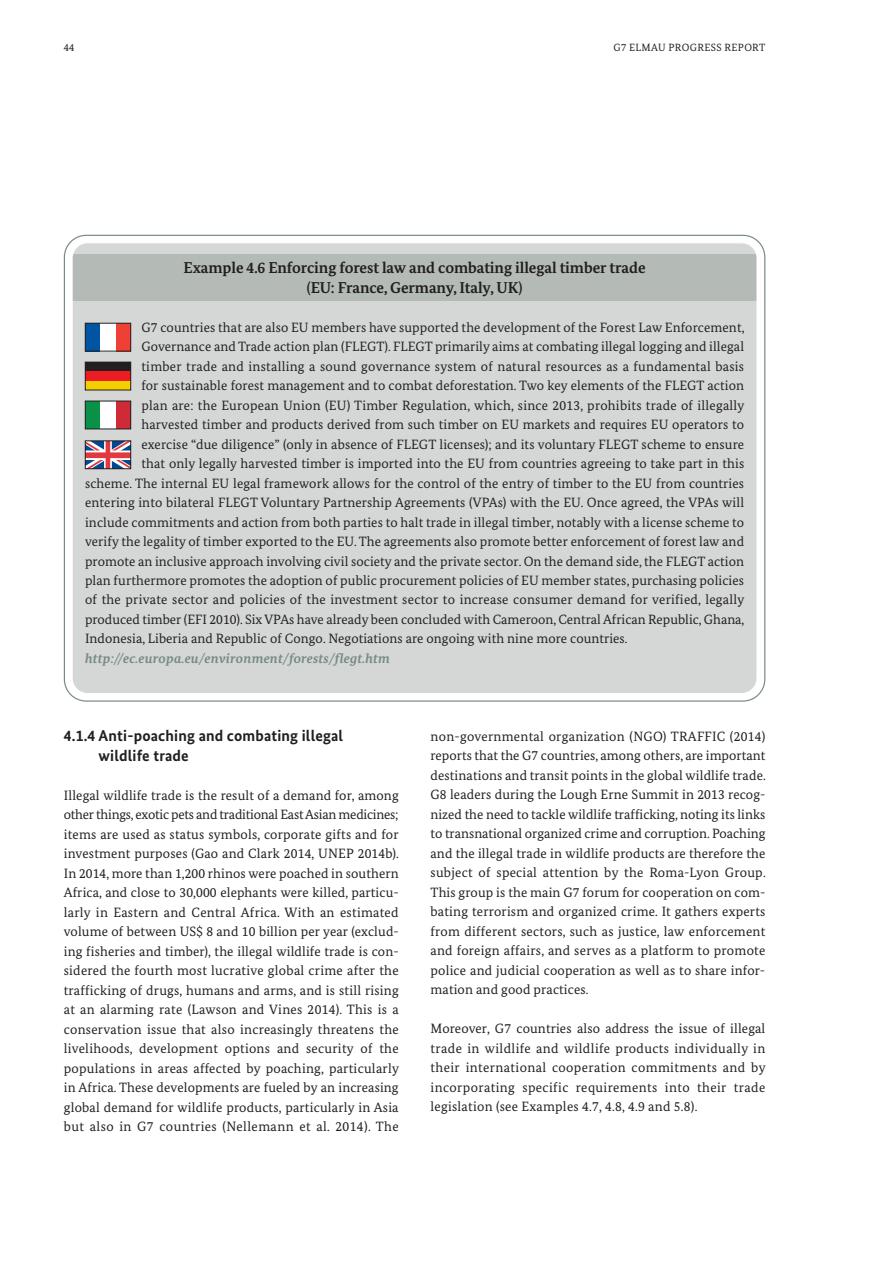
<style>
.page{position:relative;width:893px;height:1263px;background:#fff}
.page>*{position:absolute;margin:0;border:0;box-sizing:border-box;transform-origin:0 0}
.t1{font:700 15.75px/19.5px "Bundes Serif";letter-spacing:-.005em;color:#231f20;text-align:center}
.t2{font:700 15.75px/19.5px "Bundes Sans";letter-spacing:.01em;color:#231f20}
.t3{font:13.5px/19.5px "Bundes Serif";letter-spacing:.01em;color:#231f20;text-align:justify}
.t4{font:italic 700 13.5px "Bundes Serif";letter-spacing:.015em;color:#778a83}
.t5{font:10.5px "Bundes Serif";letter-spacing:.035em;color:#231f20}
</style>
<div class="page">
<svg style="left:64px;top:235px;width:701px;height:467px"></svg>
<svg style="left:71px;top:242px;width:687px;height:452px;background:#d0d4d3"></svg>
<div style="left:85px;top:323px;width:15px;height:28px;background:#0055a2"></div>
<div style="left:116px;top:323px;width:15px;height:28px;background:#ef4035"></div>
<div style="left:100px;top:323px;width:16px;height:28px;background:#fff"></div>
<div style="left:85px;top:323px;width:46px;height:28px;border:1px solid #231f20"></div>
<div style="left:85px;top:362px;width:46px;height:9px;background:#231f20"></div>
<div style="left:85px;top:381px;width:46px;height:9px;background:#f5ce00"></div>
<div style="left:85px;top:371px;width:46px;height:10px;background:#ed1c24"></div>
<div style="left:85px;top:362px;width:46px;height:28px;border:1px solid #231f20"></div>
<div style="left:116px;top:401px;width:15px;height:28px;background:#ce2b36"></div>
<div style="left:85px;top:401px;width:15px;height:28px;background:#099247"></div>
<div style="left:100px;top:401px;width:16px;height:28px;background:#fff"></div>
<div style="left:85px;top:401px;width:46px;height:28px;border:1px solid #231f20"></div>
<svg style="left:87px;top:443px;width:42px;height:24px"></svg>
<div style="left:85px;top:441px;width:46px;height:28px;border:1px solid #231f20"></div>
<p class="t5" style="left:64px;top:43px;width:12px">44</p>
<p class="t5" style="left:614px;top:43px;width:153px">G7 ELMAU PROGRESS REPORT</p>
<h2 class="t1" style="left:184px;top:259px;width:463px">Example 4.6 Enforcing forest law and combating illegal timber trade (EU: France, Germany, Italy, UK)</h2>
<p class="t3" style="left:141px;top:318px;width:605px">G7 countries that are also EU members have supported the development of the Forest Law Enforcement,</p>
<p class="t3" style="left:141px;top:338px;width:604px">Governance and Trade action plan (FLEGT). FLEGT primarily aims at combating illegal logging and illegal</p>
<p class="t3" style="left:141px;top:357px;width:604px">timber trade and installing a sound governance system of natural resources as a fundamental basis</p>
<p class="t3" style="left:141px;top:377px;width:604px">for sustainable forest management and to combat deforestation. Two key elements of the FLEGT action</p>
<p class="t3" style="left:141px;top:396px;width:605px">plan are: the European Union (EU) Timber Regulation, which, since 2013, prohibits trade of illegally</p>
<p class="t3" style="left:141px;top:416px;width:604px">harvested timber and products derived from such timber on EU markets and requires EU operators to</p>
<p class="t3" style="left:141px;top:435px;width:604px">exercise “due diligence” (only in absence of FLEGT licenses); and its voluntary FLEGT scheme to ensure</p>
<p class="t3" style="left:141px;top:455px;width:604px">that only legally harvested timber is imported into the EU from countries agreeing to take part in this</p>
<p class="t3" style="left:85px;top:474px;width:661px">scheme. The internal EU legal framework allows for the control of the entry of timber to the EU from countries</p>
<p class="t3" style="left:85px;top:494px;width:661px">entering into bilateral FLEGT Voluntary Partnership Agreements (VPAs) with the EU. Once agreed, the VPAs will</p>
<p class="t3" style="left:85px;top:513px;width:661px">include commitments and action from both parties to halt trade in illegal timber, notably with a license scheme to</p>
<p class="t3" style="left:85px;top:533px;width:661px">verify the legality of timber exported to the EU. The agreements also promote better enforcement of forest law and</p>
<p class="t3" style="left:85px;top:552px;width:660px">promote an inclusive approach involving civil society and the private sector. On the demand side, the FLEGT action</p>
<p class="t3" style="left:85px;top:572px;width:661px">plan furthermore promotes the adoption of public procurement policies of EU member states, purchasing policies</p>
<p class="t3" style="left:85px;top:591px;width:661px">of the private sector and policies of the investment sector to increase consumer demand for verified, legally</p>
<p class="t3" style="left:85px;top:611px;width:661px">produced timber (EFI 2010). Six VPAs have already been concluded with Cameroon, Central African Republic, Ghana,</p>
<p class="t3" style="left:85px;top:630px;width:544px">Indonesia, Liberia and Republic of Congo. Negotiations are ongoing with nine more countries.</p>
<p class="t4" style="left:85px;top:653px;width:307px">http://ec.europa.eu/environment/forests/flegt.htm</p>
<h3 class="t2" style="left:99px;top:727px;width:246px;text-indent:-35px">4.1.4 Anti-poaching and combating illegal wildlife trade</h3>
<p class="t3" style="left:64px;top:786px;width:337px">Illegal wildlife trade is the result of a demand for, among other things, exotic pets and traditional East Asian medicines; items are used as status symbols, corporate gifts and for investment purposes (Gao and Clark 2014, UNEP 2014b).<br>In 2014, more than 1,200 rhinos were poached in southern Africa, and close to 30,000 elephants were killed, particu&shy;larly in Eastern and Central Africa. With an estimated volume of between US$ 8 and 10 billion per year (exclud&shy;ing fisheries and timber), the illegal wildlife trade is con&shy;sidered the fourth most lucrative global crime after the trafficking of drugs, humans and arms, and is still rising at an alarming rate (Lawson and Vines 2014). This is a conservation issue that also increasingly threatens the livelihoods, development options and security of the populations in areas affected by poaching, particularly in Africa. These developments are fueled by an increasing global demand for wildlife products, particularly in Asia but also in G7 countries (Nellemann et al. 2014). The</p>
<p class="t3" style="left:431px;top:728px;width:337px">non-governmental organization (NGO) TRAFFIC (2014) reports that the G7 countries, among others, are important destinations and transit points in the global wildlife trade.<br>G8 leaders during the Lough Erne Summit in 2013 recog&shy;nized the need to tackle wildlife trafficking, noting its links to transnational organized crime and corruption. Poaching and the illegal trade in wildlife products are therefore the subject of special attention by the Roma-Lyon Group.<br>This group is the main G7 forum for cooperation on com&shy;bating terrorism and organized crime. It gathers experts from different sectors, such as justice, law enforcement and foreign affairs, and serves as a platform to promote police and judicial cooperation as well as to share infor&shy;mation and good practices.</p>
<p class="t3" style="left:431px;top:1020px;width:337px">Moreover, G7 countries also address the issue of illegal trade in wildlife and wildlife products individually in their international cooperation commitments and by incorporating specific requirements into their trade legislation (see Examples 4.7, 4.8, 4.9 and 5.8).</p>
</div>
